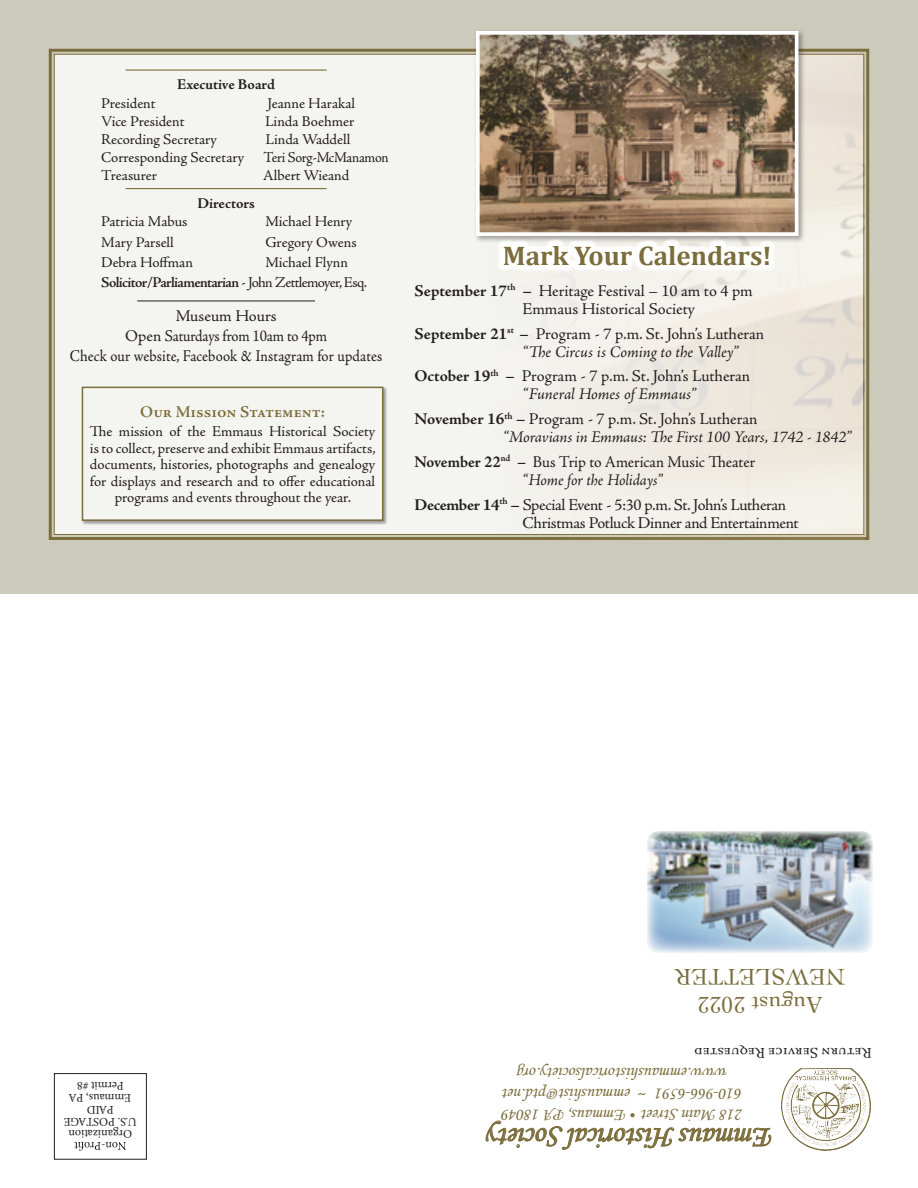
<style>
.page{position:relative;width:918px;height:1188px;background:#fff}
.page>*{position:absolute;margin:0;border:0;box-sizing:border-box;transform-origin:0 0}
.t1{font:30px "Monotype Corsiva";color:#7b6e3c}
.t2{font:700 27px "Cambria";color:#7b6e3c}
.t3{font:24px/28.8px "Cochin LT Std";color:#7b6e3c;text-align:center}
.t4{font:17.55px "Monotype Corsiva";color:#7b6e3c}
.t5{font:16.5px/18px "Adobe Jenson Pro";letter-spacing:-.01em;color:#231f20}
.t6{font:italic 16.5px/18px "Adobe Jenson Pro";letter-spacing:-.015em;color:#231f20}
.t7{font:16.5px/18px "Adobe Jenson Pro";letter-spacing:-.01em;color:#231f20;scale:.96 1}
.t8{font:600 16.5px "Adobe Jenson Pro";color:#7b6e3c}
.t9{font:15px/16.5px "Adobe Jenson Pro";letter-spacing:-.005em;color:#231f20}
.t10{font:700 15px "Adobe Jenson Pro";letter-spacing:-.005em;color:#231f20}
.t11{font:15px "Adobe Jenson Pro";letter-spacing:-.025em;color:#231f20;scale:.95 1}
.t12{font:13.8px "Monotype Corsiva";color:#7b6e3c}
.t13{font:12px/12px "Minion Pro";color:#231f20;text-align:center}
.s1{font-weight:600}
.s2{font-weight:700}
.s3{font-style:italic}
.s4{font-weight:700;font-style:normal}
.s5{font-style:normal}
</style>
<div class="page">
<div style="left:0;top:0;width:918px;height:594px;background:#cccaba"></div>
<svg style="left:48px;top:48px;width:822px;height:492px"></svg>
<div style="left:53px;top:53px;width:812px;height:483px;background:#f4f4f0"></div>
<svg style="left:486px;top:1121px;width:285px;height:29px"></svg>
<svg style="left:74px;top:1142px;width:52px;height:9px"></svg>
<div style="left:54px;top:1073px;width:93px;height:87px;border:1px solid #231f20"></div>
<img style="left:410px;top:54px;width:454px;height:486px">
<hr style="left:126px;top:69px;width:201px;height:2px;background:#7b6e3c">
<hr style="left:126px;top:188px;width:201px;height:1px;background:#7b6e3c">
<hr style="left:137px;top:301px;width:178px;height:1px;background:#231f20">
<div style="left:81px;top:386px;width:307px;height:139px;background:#231f20;opacity:.4"></div>
<div style="left:82px;top:387px;width:301px;height:133px;background:#f4f4f0"></div>
<div style="left:82px;top:387px;width:301px;height:134px;border:2px solid #7b6e3c"></div>
<img style="left:781px;top:1069px;width:90px;height:81px">
<div style="left:473px;top:28px;width:332px;height:215px;background:#231f20;opacity:.4"></div>
<svg style="left:474px;top:29px;width:326px;height:209px;background:#8e7a64"></svg>
<svg style="left:497px;top:238px;width:280px;height:34px;background:#f8f7f6"></svg>
<img style="left:647px;top:831px;width:226px;height:122px">
<p class="t10" style="left:177px;top:75px;width:99px">Executive Board</p>
<p class="t9" style="left:101px;top:95px;width:56px">President</p>
<p class="t9" style="left:268px;top:95px;width:89px">Jeanne Harakal</p>
<p class="t9" style="left:101px;top:113px;width:85px">Vice President</p>
<p class="t9" style="left:265px;top:113px;width:91px">Linda Boehmer</p>
<p class="t9" style="left:101px;top:131px;width:117px">Recording Secretary</p>
<p class="t9" style="left:266px;top:131px;width:86px">Linda Waddell</p>
<p class="t9" style="left:101px;top:149px;width:145px">Corresponding Secretary</p>
<p class="t11" style="left:264px;top:149px;width:133px">Teri Sorg-McManamon</p>
<p class="t9" style="left:101px;top:167px;width:57px">Treasurer</p>
<p class="t9" style="left:263px;top:167px;width:88px">Albert Wieand</p>
<p class="t10" style="left:197px;top:195px;width:59px">Directors</p>
<p class="t9" style="left:101px;top:214px;width:88px">Patricia Mabus</p>
<p class="t9" style="left:266px;top:214px;width:88px">Michael Henry</p>
<p class="t9" style="left:101px;top:234px;width:74px">Mary Parsell</p>
<p class="t9" style="left:266px;top:234px;width:93px">Gregory Owens</p>
<p class="t9" style="left:101px;top:254px;width:93px">Debra Hoffman</p>
<p class="t9" style="left:101px;top:252px;width:267px;line-height:20.1px;text-indent:164px">Michael Flynn<br><span class="s1">Solicitor/Parliamentarian</span> - John Zettlemoyer, Esq.</p>
<p class="t5" style="left:70px;top:306px;width:314px;line-height:19.8px;text-align:center">Museum Hours<br>Open Saturdays from 10am to 4pm<br>Check our website, Facebook &amp; Instagram for updates</p>
<p class="t8" style="left:140px;top:403px;width:186px">Our Mission Statement:</p>
<p class="t9" style="left:90px;top:423px;width:287px;text-align:center">The mission of the Emmaus Historical Society is to collect, preserve and exhibit Emmaus artifacts, documents, histories, photographs and genealogy for displays and research and to offer educational programs and events throughout the year.</p>
<h2 class="t2" style="left:503px;top:236px;width:270px">Mark Your Calendars!</h2>
<p class="t5" style="left:523px;top:282px;width:232px;text-indent:-108px"><span class="s2">September 17</span><sup>th</sup> <span class="s2">–</span> Heritage Festival – 10 am to 4 pm<br>Emmaus Historical Society</p>
<p class="t5" style="left:523px;top:325px;width:243px;text-indent:-108px"><span class="s2">September 21</span><sup>st</sup> <span class="s2">–</span> Program - 7 p.m. St. John’s Lutheran <span class="s3">“The Circus is Coming to the Valley”</span></p>
<p class="t5" style="left:523px;top:368px;width:229px;text-indent:-108px"><span class="s2">October 19</span><sup>th</sup> <span class="s2">–</span> Program - 7 p.m. St. John’s Lutheran <span class="s3">“Funeral Homes of Emmaus”</span></p>
<p class="t6" style="left:503px;top:411px;width:351px;text-indent:-89px"><span class="s4">November 16</span><sup>th</sup> <span class="s4">–</span> <span class="s5">Program - 7 p.m. St. John’s Lutheran<br></span>“Moravians in Emmaus: The First 100 Years, 1742 - 1842”</p>
<p class="t7" style="left:523px;top:453px;width:244px;text-indent:-108px"><span class="s2">November 22</span><sup>nd</sup> <span class="s2">–</span> Bus Trip to American Music Theater <span class="s3">“Home for the Holidays”</span></p>
<p class="t5" style="left:523px;top:496px;width:278px;text-indent:-108px"><span class="s2">December 14</span><sup>th</sup> <span class="s2">–</span> Special Event - 5:30 p.m. St. John’s Lutheran<br>Christmas Potluck Dinner and Entertainment</p>
<h3 class="t3" style="left:846px;top:1020px;width:173px;rotate:-180deg">August 2022<br>NEWSLETTER</h3>
<p class="t9" style="left:872px;top:1061px;width:179px;rotate:-180deg">Return Service Requested</p>
<p class="t4" style="left:728px;top:1084px;width:211px;rotate:-180deg">www.emmaushistoricalsociety.org</p>
<p class="t13" style="left:137px;top:1128px;width:75px;rotate:-180deg">U.S. POSTAGE<br>PAID<br>Emmaus, PA<br>Permit #8</p>
<p class="t4" style="left:743px;top:1105px;width:241px;rotate:-180deg">610-966-6591 ~ emmaushist@ptd.net</p>
<p class="t4" style="left:626px;top:1126px;width:126px;rotate:-180deg">Emmaus, PA 18049</p>
<p class="t12" style="left:638px;top:1124px;width:10px;rotate:-180deg">•</p>
<p class="t4" style="left:744px;top:1126px;width:103px;rotate:-180deg">218 Main Street</p>
<p class="t13" style="left:132px;top:1140px;width:65px;rotate:-180deg">Organization</p>
<h1 class="t1" style="left:773px;top:1156px;width:287px;rotate:-180deg">Emmaus Historical Society</h1>
</div>
